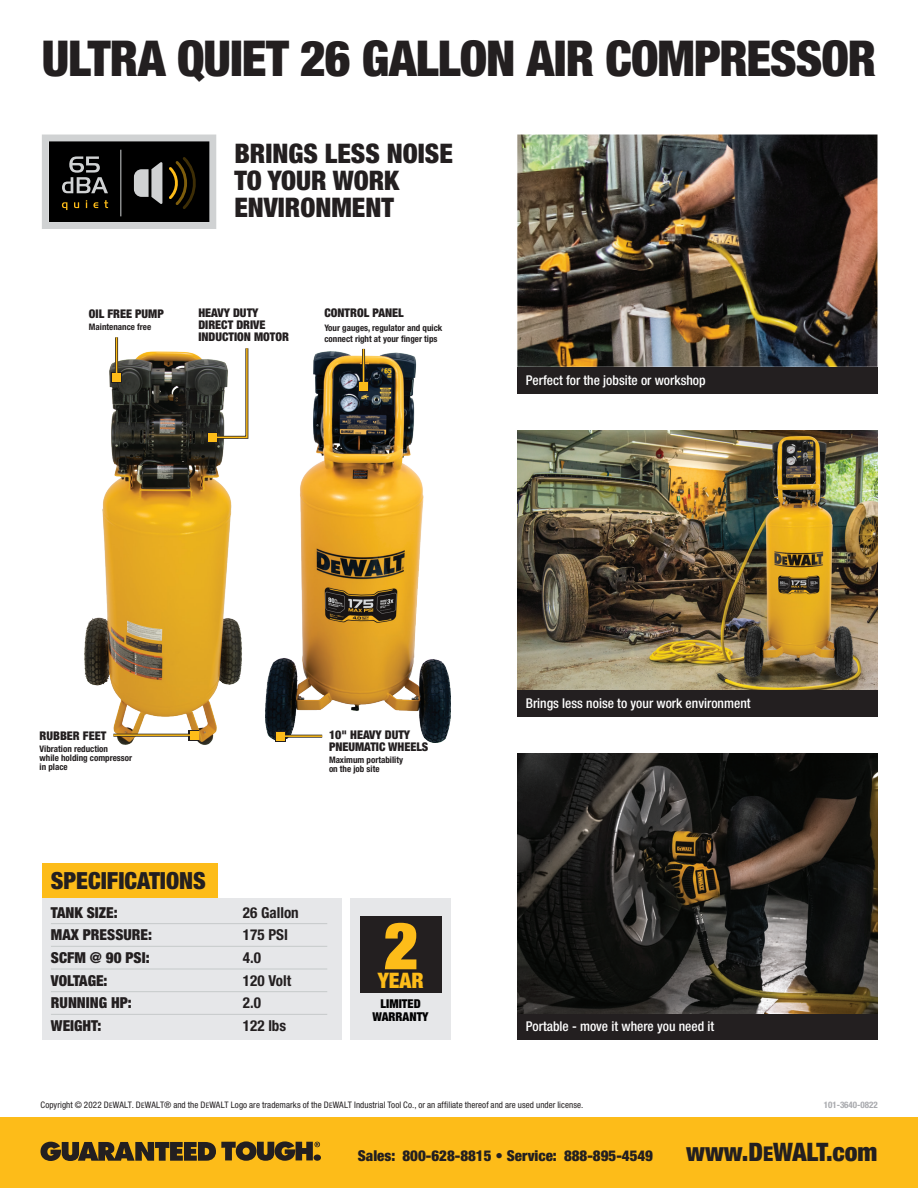
<style>
.page{position:relative;width:918px;height:1188px;background:#fff}
.page>*{position:absolute;margin:0;border:0;box-sizing:border-box;transform-origin:0 0}
.t1{font:900 condensed 65.7px "Helvetica Neue LT Std";color:#fdbc19}
.t2{font:900 condensed 49.5px "Helvetica Neue LT Std";letter-spacing:-.02em;color:#231f20}
.t3{font:900 condensed 27px/27px "Helvetica Neue LT Std";color:#231f20}
.t4{font:900 condensed 25.5px "Helvetica Neue LT Std";color:#231f20}
.t5{font:900 condensed 23.7px "Helvetica Neue LT Std";color:#231f20}
.t6{font:900 condensed 21.45px "Helvetica Neue LT Std";color:#fdbc19}
.t7{font:900 condensed 15.15px "Helvetica Neue LT Std";color:#231f20}
.t8{font:700 condensed 15.15px "Helvetica Neue LT Std";color:#231f20}
.t9{font:900 condensed 15px "Helvetica Neue LT Std";color:#231f20}
.t10{font:500 condensed 13.5px "Helvetica Neue LT Std";color:#fff}
.t11{font:900 condensed 12.15px "Helvetica Neue LT Std";color:#000001}
.t12{font:900 condensed 12px/12px "Helvetica Neue LT Std";color:#231f20}
.t13{font:700 condensed 9px/9px "Helvetica Neue LT Std";color:#231f20}
.t14{font:condensed 9px "Helvetica Neue LT Std";letter-spacing:.01em;color:#231f20}
.t15{font:700 condensed 9px "Helvetica Neue LT Std";color:#a8a9ad}
.s1{font-weight:700}
.s2{font-size:7.5px}
.s3{font-size:20.4px}
</style>
<div class="page">
<img style="left:517px;top:135px;width:361px;height:232px">
<img style="left:517px;top:431px;width:361px;height:259px">
<div style="left:517px;top:690px;width:361px;height:27px;background:#231f20"></div>
<div style="left:517px;top:367px;width:361px;height:27px;background:#231f20"></div>
<div style="left:517px;top:1013px;width:361px;height:27px;background:#231f20"></div>
<img style="left:517px;top:754px;width:361px;height:259px">
<img style="left:84px;top:345px;width:158px;height:400px">
<img style="left:266px;top:351px;width:185px;height:391px">
<hr style="left:115px;top:337px;width:3px;height:40px;background:#231f20">
<div style="left:111px;top:372px;width:11px;height:11px;background:#231f20"></div>
<hr style="left:116px;top:337px;width:1px;height:40px;background:#fdbc19">
<div style="left:112px;top:373px;width:9px;height:9px;background:#fdbc19"></div>
<div style="left:0;top:1118px;width:918px;height:70px;background:#fdbc19"></div>
<svg style="left:41px;top:1141px;width:280px;height:20px"></svg>
<div style="left:42px;top:898px;width:299px;height:141px;background:#e6e7e9"></div>
<div style="left:42px;top:864px;width:176px;height:34px;background:#fdbc19"></div>
<hr style="left:51px;top:923px;width:276px;height:1px;background:#c6caca">
<hr style="left:51px;top:946px;width:276px;height:1px;background:#c6caca">
<hr style="left:51px;top:969px;width:276px;height:1px;background:#c6caca">
<hr style="left:51px;top:991px;width:276px;height:1px;background:#c6caca">
<hr style="left:51px;top:1014px;width:276px;height:1px;background:#c6caca">
<hr style="left:281px;top:735px;width:41px;height:3px;background:#231f20">
<div style="left:275px;top:731px;width:11px;height:11px;background:#231f20"></div>
<hr style="left:280px;top:735px;width:42px;height:2px;background:#fdbc19">
<div style="left:276px;top:732px;width:9px;height:9px;background:#fdbc19"></div>
<div style="left:207px;top:432px;width:11px;height:11px;background:#231f20"></div>
<svg style="left:209px;top:345px;width:40px;height:95px"></svg>
<div style="left:208px;top:433px;width:9px;height:9px;background:#fdbc19"></div>
<hr style="left:362px;top:349px;width:3px;height:37px;background:#231f20">
<div style="left:358px;top:381px;width:11px;height:10px;background:#231f20"></div>
<hr style="left:363px;top:349px;width:1px;height:37px;background:#fdbc19">
<div style="left:359px;top:382px;width:9px;height:9px;background:#fdbc19"></div>
<hr style="left:113px;top:734px;width:81px;height:3px;background:#231f20">
<div style="left:189px;top:730px;width:10px;height:11px;background:#231f20"></div>
<hr style="left:113px;top:734px;width:81px;height:2px;background:#fdbc19">
<div style="left:190px;top:731px;width:9px;height:9px;background:#fdbc19"></div>
<div style="left:350px;top:898px;width:101px;height:142px;background:#e6e7e9"></div>
<div style="left:360px;top:916px;width:81px;height:76px;background:#231f20"></div>
<svg style="left:42px;top:135px;width:174px;height:94px;background:#434240"></svg>
<p class="t2" style="left:42px;top:28px;width:836px">ULTRA QUIET 26 GALLON AIR COMPRESSOR</p>
<p class="t3" style="left:234px;top:140px;width:220px">BRINGS LESS NOISE<br>TO YOUR WORK<br>ENVIRONMENT</p>
<p class="t12" style="left:89px;top:308px;width:76px">OIL FREE PUMP</p>
<p class="t13" style="left:89px;top:322px;width:64px">Maintenance free</p>
<p class="t12" style="left:198px;top:307px;width:92px">HEAVY DUTY<br>DIRECT DRIVE<br>INDUCTION MOTOR</p>
<p class="t12" style="left:324px;top:307px;width:81px">CONTROL PANEL</p>
<p class="t13" style="left:324px;top:322px;width:120px;line-height:10.8px">Your gauges, regulator and quick connect right at your finger tips</p>
<p class="t10" style="left:526px;top:372px;width:181px">Perfect for the jobsite or workshop</p>
<p class="t12" style="left:40px;top:729px;width:68px">RUBBER FEET</p>
<p class="t13" style="left:40px;top:744px;width:94px">Vibration reduction<br>while holding compressor in place</p>
<p class="t12" style="left:329px;top:729px;width:101px">10<span class="s1">"</span> HEAVY DUTY<br>PNEUMATIC WHEELS</p>
<p class="t13" style="left:329px;top:756px;width:76px">Maximum portability on the job site</p>
<p class="t5" style="left:51px;top:866px;width:156px">SPECIFICATIONS</p>
<p class="t7" style="left:51px;top:903px;width:68px">TANK SIZE:</p>
<p class="t8" style="left:243px;top:903px;width:57px">26 Gallon</p>
<p class="t7" style="left:51px;top:926px;width:103px">MAX PRESSURE:</p>
<p class="t8" style="left:243px;top:926px;width:46px">175 PSI</p>
<p class="t7" style="left:51px;top:948px;width:100px">SCFM @ 90 PSI:</p>
<p class="t8" style="left:243px;top:948px;width:20px">4.0</p>
<p class="t7" style="left:51px;top:971px;width:58px">VOLTAGE:</p>
<p class="t8" style="left:243px;top:971px;width:50px">120 Volt</p>
<p class="t7" style="left:51px;top:994px;width:82px">RUNNING HP:</p>
<p class="t8" style="left:243px;top:994px;width:20px">2.0</p>
<p class="t7" style="left:51px;top:1016px;width:52px">WEIGHT:</p>
<p class="t8" style="left:243px;top:1016px;width:45px">122 lbs</p>
<p class="t1" style="left:384px;top:904px;width:36px">2</p>
<p class="t6" style="left:378px;top:968px;width:47px">YEAR</p>
<p class="t11" style="left:381px;top:996px;width:42px">LIMITED</p>
<p class="t11" style="left:373px;top:1009px;width:58px">WARRANTY</p>
<p class="t10" style="left:526px;top:695px;width:226px">Brings less noise to your work environment</p>
<p class="t10" style="left:526px;top:1018px;width:190px">Portable - move it where you need it</p>
<p class="t14" style="left:40px;top:1099px;width:544px">Copyright © 2022 D<span class="s2">E</span>WALT. D<span class="s2">E</span>WALT® and the D<span class="s2">E</span>WALT Logo are trademarks of the D<span class="s2">E</span>WALT Industrial Tool Co., or an affiliate thereof and are used under license.</p>
<p class="t15" style="left:824px;top:1099px;width:56px">101-3640-0822</p>
<p class="t9" style="left:358px;top:1146px;width:297px">Sales: 800-628-8815 • Service: 888-895-4549</p>
<p class="t4" style="left:686px;top:1136px;width:193px">www.D<span class="s3">E</span>WALT.com</p>
</div>
